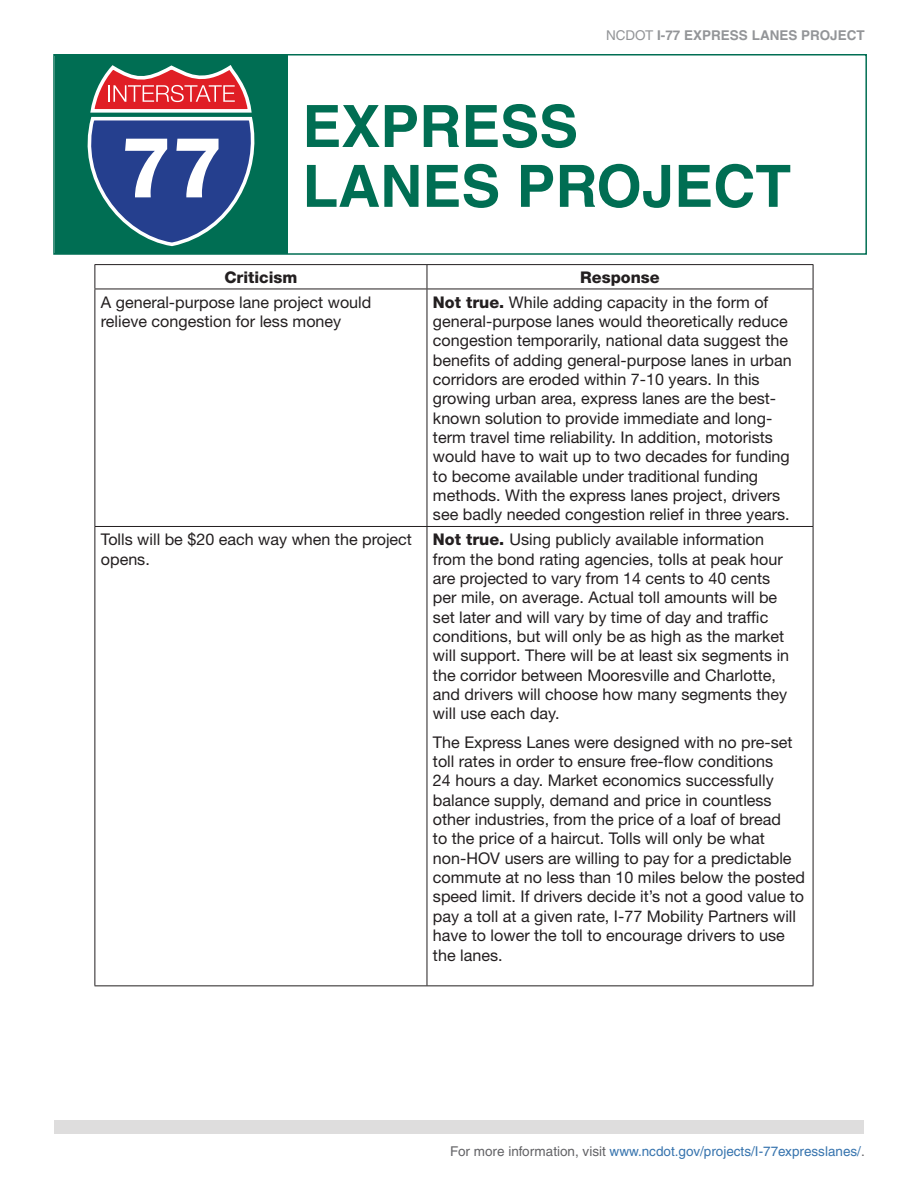
<style>
.page{position:relative;width:918px;height:1188px;background:#fff}
.page>*{position:absolute;margin:0;border:0;box-sizing:border-box;transform-origin:0 0}
.t1{font:700 58.35px "Helvetica";color:#006e53}
.t2{font:16.2px/19.4px "Helvetica Neue";color:#231f20}
.t3{font:800 16.2px "Helvetica Neue";color:#231f20}
.t4{font:13.5px "Helvetica";color:#3774ae}
.t5{font:700 13.5px "Helvetica";color:#939598}
.s1{font-weight:400}
.s2{font-weight:800}
.s3{color:#636366}
</style>
<div class="page">
<div style="left:54px;top:1120px;width:810px;height:14px;background:#dedddd"></div>
<div style="left:55px;top:54px;width:232px;height:199px;background:#006e53"></div>
<div style="left:53px;top:54px;width:814px;height:201px;border:2px solid #006e53"></div>
<svg style="left:87px;top:65px;width:168px;height:182px"></svg>
<hr style="left:94px;top:264px;width:333px;height:1px;background:#231f20">
<svg style="left:94px;top:265px;width:1px;height:24px"></svg>
<hr style="left:427px;top:264px;width:386px;height:1px;background:#231f20">
<svg style="left:427px;top:265px;width:1px;height:24px"></svg>
<svg style="left:813px;top:265px;width:1px;height:24px"></svg>
<hr style="left:94px;top:289px;width:333px;height:1px;background:#231f20">
<hr style="left:94px;top:289px;width:1px;height:237px;background:#231f20">
<hr style="left:427px;top:289px;width:386px;height:1px;background:#231f20">
<hr style="left:427px;top:289px;width:1px;height:237px;background:#231f20">
<hr style="left:813px;top:289px;width:1px;height:237px;background:#231f20">
<hr style="left:94px;top:526px;width:333px;height:1px;background:#231f20">
<hr style="left:94px;top:527px;width:1px;height:458px;background:#231f20">
<hr style="left:427px;top:526px;width:386px;height:1px;background:#231f20">
<hr style="left:427px;top:527px;width:1px;height:458px;background:#231f20">
<hr style="left:813px;top:527px;width:1px;height:458px;background:#231f20">
<hr style="left:94px;top:985px;width:333px;height:1px;background:#231f20">
<hr style="left:427px;top:985px;width:386px;height:1px;background:#231f20">
<p class="t5" style="left:606px;top:27px;width:260px"><span class="s1">NCDOT</span> I-77 EXPRESS LANES PROJECT</p>
<p class="t1" style="left:303px;top:91px;width:277px">EXPRESS</p>
<p class="t1" style="left:303px;top:151px;width:490px">LANES PROJECT</p>
<p class="t3" style="left:224px;top:268px;width:75px">Criticism</p>
<p class="t3" style="left:580px;top:268px;width:81px">Response</p>
<p class="t2" style="left:101px;top:292px;width:272px">A general-purpose lane project would relieve congestion for less money</p>
<p class="t2" style="left:433px;top:292px;width:360px"><span class="s2">Not true.</span> While adding capacity in the form of general-purpose lanes would theoretically reduce congestion temporarily, national data suggest the benefits of adding general-purpose lanes in urban corridors are eroded within 7-10 years. In this growing urban area, express lanes are the best&shy;known solution to provide immediate and long&shy;term travel time reliability. In addition, motorists would have to wait up to two decades for funding to become available under traditional funding methods. With the express lanes project, drivers see badly needed congestion relief in three years.</p>
<p class="t2" style="left:101px;top:530px;width:313px">Tolls will be $20 each way when the project opens.</p>
<p class="t2" style="left:433px;top:530px;width:358px"><span class="s2">Not true.</span> Using publicly available information from the bond rating agencies, tolls at peak hour are projected to vary from 14 cents to 40 cents per mile, on average. Actual toll amounts will be set later and will vary by time of day and traffic conditions, but will only be as high as the market will support. There will be at least six segments in the corridor between Mooresville and Charlotte, and drivers will choose how many segments they will use each day.</p>
<p class="t2" style="left:433px;top:732px;width:374px">The Express Lanes were designed with no pre-set toll rates in order to ensure free-flow conditions<br>24 hours a day. Market economics successfully balance supply, demand and price in countless other industries, from the price of a loaf of bread<br>to the price of a haircut. Tolls will only be what non-HOV users are willing to pay for a predictable commute at no less than 10 miles below the posted speed limit. If drivers decide it’s not a good value to pay a toll at a given rate, I-77 Mobility Partners will have to lower the toll to encourage drivers to use the lanes.</p>
<p class="t4" style="left:450px;top:1143px;width:416px"><span class="s3">For more information, visit</span> www.ncdot.gov/projects/I-77expresslanes/<span class="s3">.</span></p>
</div>
